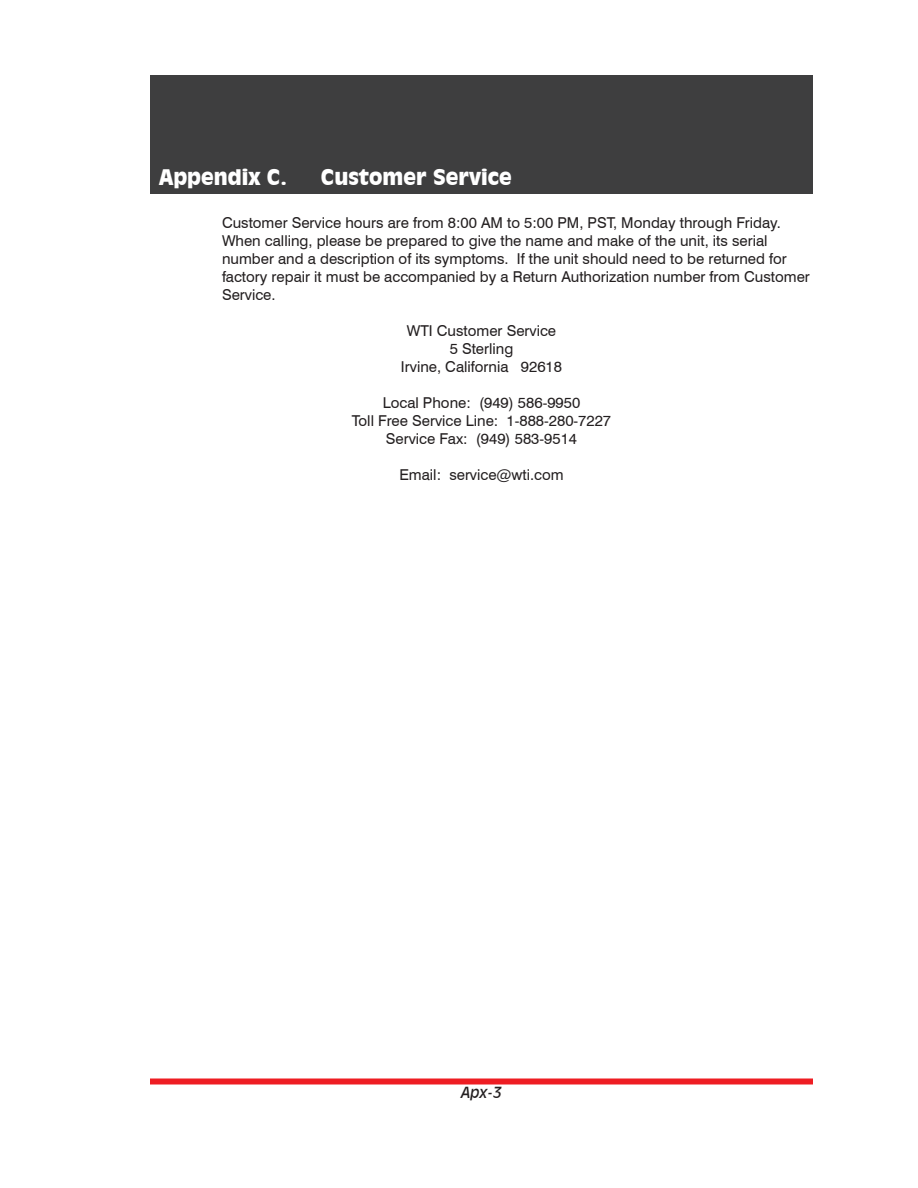
<style>
.page{position:relative;width:918px;height:1188px;background:#fff}
.page>*{position:absolute;margin:0;border:0;box-sizing:border-box;transform-origin:0 0}
.t1{font:900 21px "Incised 901 BT";color:#fff}
.t2{font:15px/18px "Swiss 721 BT";color:#231f20;text-align:center}
.t3{font:italic 15px "Incised 901 BT";color:#231f20}
</style>
<div class="page">
<div style="left:150px;top:1078px;width:663px;height:6px;background:#ee1d23"></div>
<div style="left:150px;top:75px;width:663px;height:119px;background:#3e3e3f"></div>
<h1 class="t1" style="left:159px;top:164px;width:129px">Appendix C.</h1>
<h1 class="t1" style="left:321px;top:164px;width:192px">Customer Service</h1>
<p class="t2" style="left:222px;top:213px;width:589px;text-align:left">Customer Service hours are from 8:00 AM to 5:00 PM, PST, Monday through Friday.<br>When calling, please be prepared to give the name and make of the unit, its serial number and a description of its symptoms. If the unit should need to be returned for factory repair it must be accompanied by a Return Authorization number from Customer Service.</p>
<p class="t2" style="left:401px;top:321px;width:163px">WTI Customer Service<br>5 Sterling<br>Irvine, California 92618</p>
<p class="t2" style="left:352px;top:393px;width:261px">Local Phone: (949) 586-9950<br>Toll Free Service Line: 1-888-280-7227<br>Service Fax: (949) 583-9514</p>
<p class="t2" style="left:399px;top:465px;width:166px">Email: service@wti.com</p>
<p class="t3" style="left:461px;top:1084px;width:42px">Apx-3</p>
</div>
